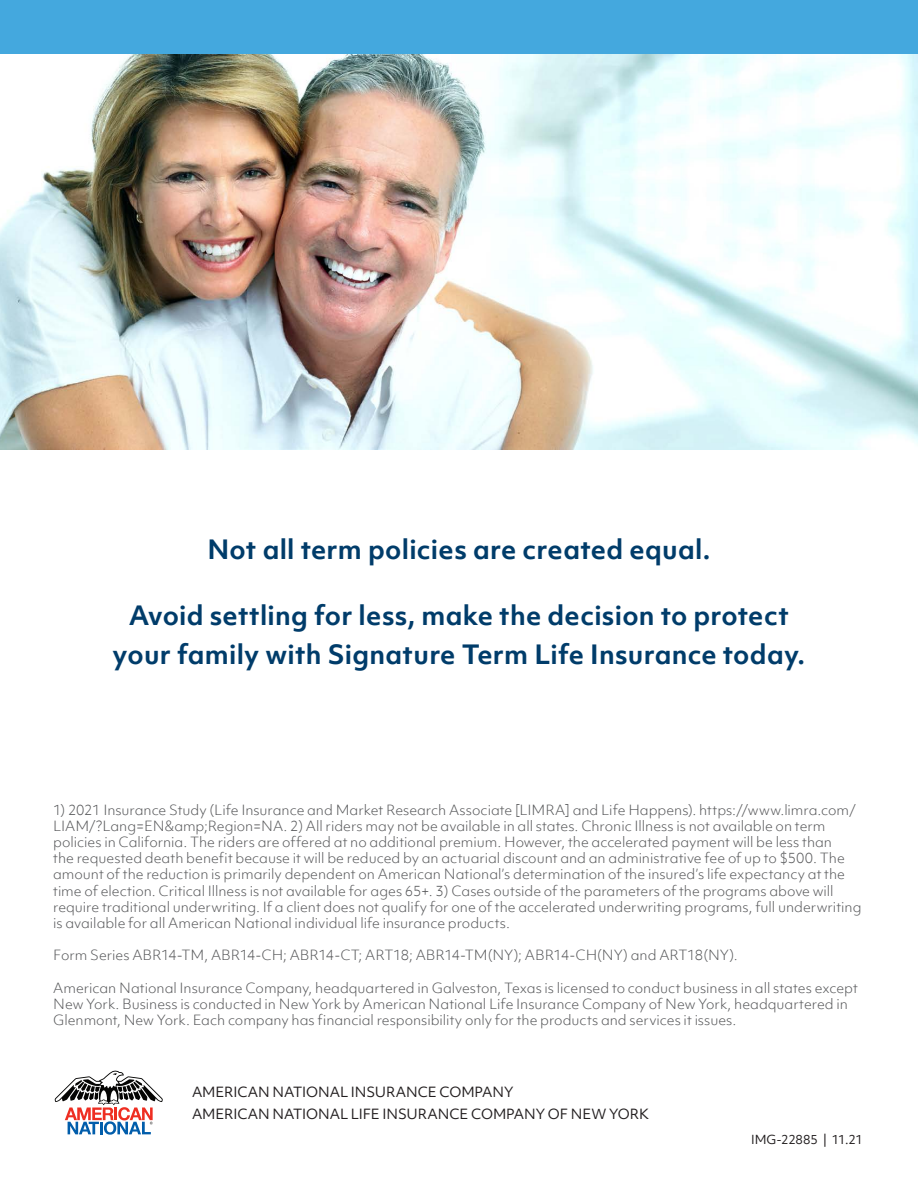
<style>
.page{position:relative;width:918px;height:1188px;background:#fff}
.page>*{position:absolute;margin:0;border:0;box-sizing:border-box;transform-origin:0 0}
.Product_Name{font:700 25.5px/39px "Objektiv Mk 1";letter-spacing:.01em;color:#003c6a;text-align:center}
.Not_Language{font:300 13.5px/16.2px "Objektiv Mk 1";color:#57585a}
.Form_Number_RV_Date{font:13.5px "Objektiv Mk 1";letter-spacing:-.005em;color:#231f20}
.Form_Number_RV_Date-2{font:12px "Objektiv Mk 1";letter-spacing:-.015em;color:#231f20}
</style>
<div class="page">
<svg style="left:55px;top:1071px;width:108px;height:64px"></svg>
<div style="left:0;top:0;width:918px;height:54px;background:#44a8de"></div>
<img style="left:0;top:54px;width:918px;height:396px">
<p class="Product_Name" style="left:207px;top:529px;width:505px">Not all term policies are created equal.</p>
<p class="Product_Name" style="left:113px;top:595px;width:694px">Avoid settling for less, make the decision to protect your family with Signature Term Life Insurance today.</p>
<p class="Not_Language" style="left:53px;top:801px;width:810px">1) 2021 Insurance Study (Life Insurance and Market Research Associate [LIMRA] and Life Happens). https://www.limra.com/ LIAM/?Lang=EN&amp;amp;Region=NA. 2) All riders may not be available in all states. Chronic Illness is not available on term policies in California. The riders are offered at no additional premium. However, the accelerated payment will be less than<br>the requested death benefit because it will be reduced by an actuarial discount and an administrative fee of up to $500. The amount of the reduction is primarily dependent on American National’s determination of the insured’s life expectancy at the time of election. Critical Illness is not available for ages 65+. 3) Cases outside of the parameters of the programs above will require traditional underwriting. If a client does not qualify for one of the accelerated underwriting programs, full underwriting is available for all American National individual life insurance products.</p>
<p class="Not_Language" style="left:53px;top:947px;width:686px">Form Series ABR14-TM, ABR14-CH; ABR14-CT; ART18; ABR14-TM(NY); ABR14-CH(NY) and ART18(NY).</p>
<p class="Not_Language" style="left:53px;top:980px;width:806px">American National Insurance Company, headquartered in Galveston, Texas is licensed to conduct business in all states except<br>New York. Business is conducted in New York by American National Life Insurance Company of New York, headquartered in<br>Glenmont, New York. Each company has financial responsibility only for the products and services it issues.</p>
<p class="Form_Number_RV_Date" style="left:192px;top:1082px;width:323px">AMERICAN NATIONAL INSURANCE COMPANY</p>
<p class="Form_Number_RV_Date" style="left:192px;top:1105px;width:458px">AMERICAN NATIONAL LIFE INSURANCE COMPANY OF NEW YORK</p>
<p class="Form_Number_RV_Date-2" style="left:751px;top:1131px;width:113px">IMG-22885 | 11.21</p>
</div>
